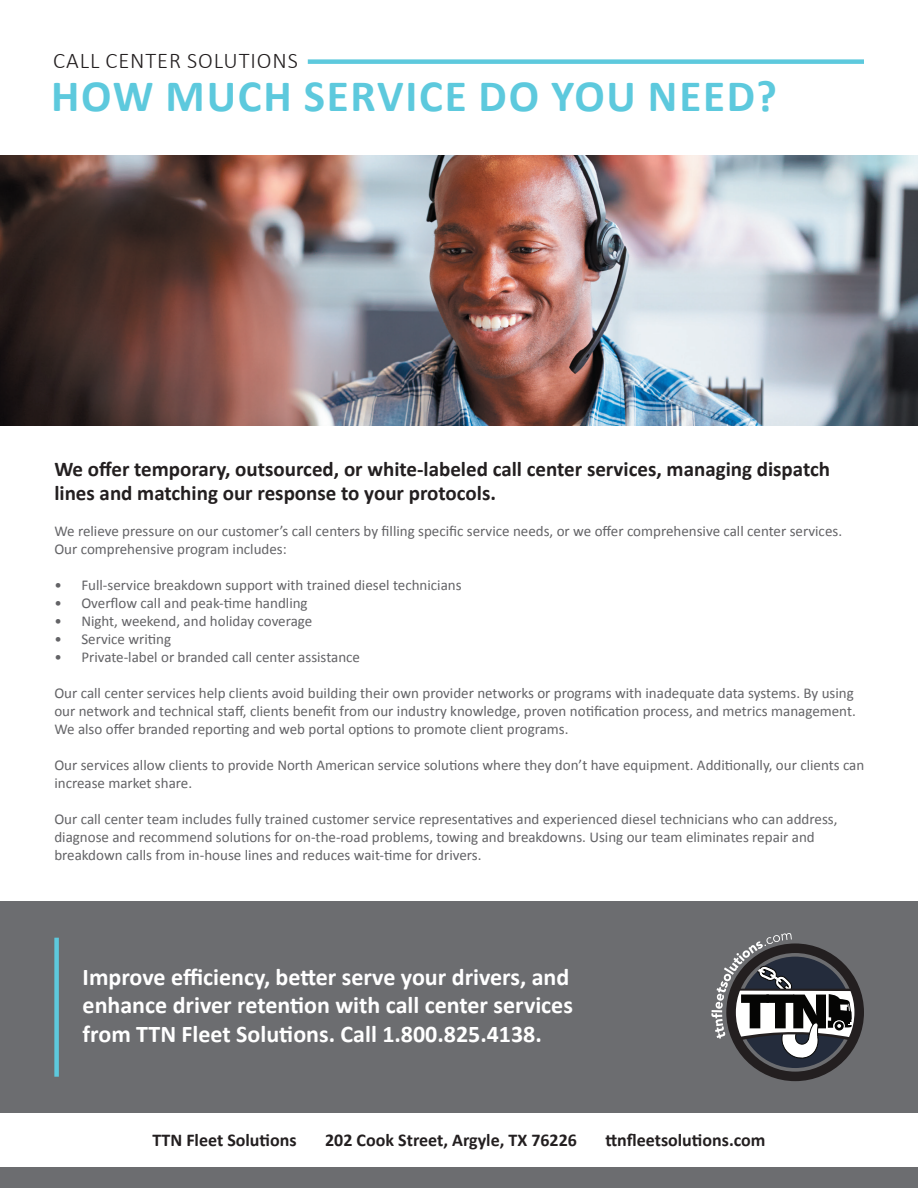
<style>
.page{position:relative;width:918px;height:1188px;background:#fff}
.page>*{position:absolute;margin:0;border:0;box-sizing:border-box;transform-origin:0 0}
.t1{font:700 45px "Calibri";letter-spacing:.04em;color:#5dc9dd}
.t2{font:700 24px/28.8px "Calibri";color:#fff}
.t3{font:300 22.5px "Calibri";letter-spacing:.04em;color:#231f20}
.t4{font:700 21px/24px "Calibri";color:#231f20}
.t5{font:700 18px "Calibri";color:#231f20}
.t6{font:15px/18px "Calibri";color:#636366}
</style>
<div class="page">
<img style="left:0;top:155px;width:918px;height:270px">
<div style="left:308px;top:59px;width:556px;height:5px;background:#5dc9dd"></div>
<div style="left:0;top:901px;width:918px;height:212px;background:#6c6d70"></div>
<div style="left:54px;top:938px;width:5px;height:139px;background:#5dc9dd"></div>
<svg style="left:711px;top:933px;width:153px;height:148px"></svg>
<div style="left:0;top:1167px;width:918px;height:21px;background:#6c6d70"></div>
<p class="t3" style="left:53px;top:46px;width:246px">CALL CENTER SOLUTIONS</p>
<p class="t1" style="left:51px;top:67px;width:727px">HOW MUCH SERVICE DO YOU NEED?</p>
<p class="t4" style="left:54px;top:457px;width:777px">We offer temporary, outsourced, or white-labeled call center services, managing dispatch lines and matching our response to your protocols.</p>
<p class="t6" style="left:54px;top:522px;width:789px">We relieve pressure on our customer’s call centers by filling specific service needs, or we offer comprehensive call center services.<br>Our comprehensive program includes:</p>
<p class="t6" style="left:54px;top:576px;width:409px">• Full-service breakdown support with trained diesel technicians</p>
<p class="t6" style="left:54px;top:594px;width:255px">• Overflow call and peak-time handling</p>
<p class="t6" style="left:54px;top:612px;width:259px">• Night, weekend, and holiday coverage</p>
<p class="t6" style="left:54px;top:630px;width:118px">• Service writing</p>
<p class="t6" style="left:54px;top:648px;width:307px">• Private-label or branded call center assistance</p>
<p class="t6" style="left:54px;top:684px;width:803px">Our call center services help clients avoid building their own provider networks or programs with inadequate data systems. By using our network and technical staff, clients benefit from our industry knowledge, proven notification process, and metrics management.<br>We also offer branded reporting and web portal options to promote client programs.</p>
<p class="t6" style="left:54px;top:756px;width:811px">Our services allow clients to provide North American service solutions where they don’t have equipment. Additionally, our clients can increase market share.</p>
<p class="t6" style="left:54px;top:810px;width:785px">Our call center team includes fully trained customer service representatives and experienced diesel technicians who can address, diagnose and recommend solutions for on-the-road problems, towing and breakdowns. Using our team eliminates repair and breakdown calls from in-house lines and reduces wait-time for drivers.</p>
<p class="t2" style="left:83px;top:962px;width:492px">Improve efficiency, better serve your drivers, and enhance driver retention with call center services from TTN Fleet Solutions. Call 1.800.825.4138.</p>
<p class="t5" style="left:152px;top:1129px;width:146px">TTN Fleet Solutions</p>
<p class="t5" style="left:325px;top:1129px;width:253px">202 Cook Street, Argyle, TX 76226</p>
<p class="t5" style="left:605px;top:1129px;width:162px">ttnfleetsolutions.com</p>
</div>
